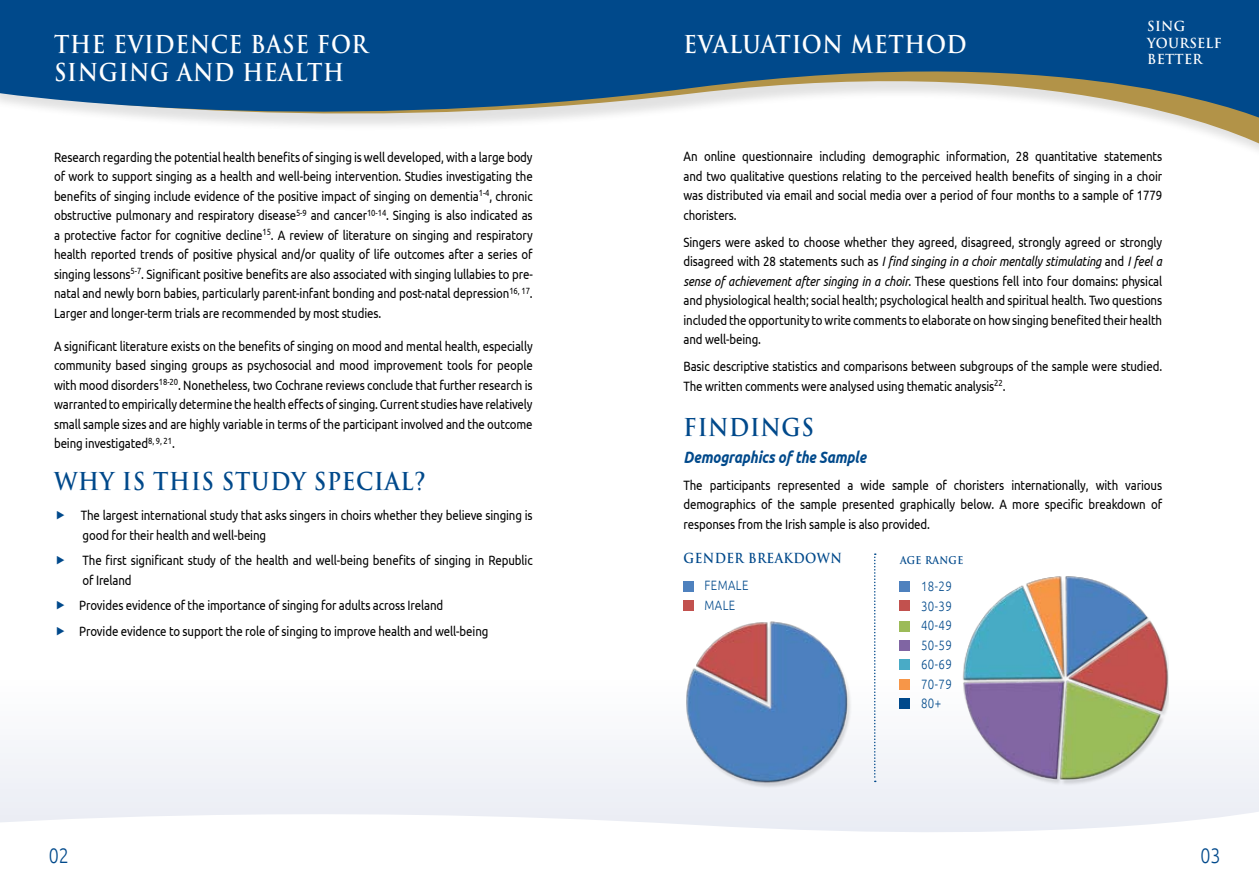
<style>
.page{position:relative;width:1259px;height:893px;background:#fff}
.page>*{position:absolute;margin:0;border:0;box-sizing:border-box;transform-origin:0 0}
.t1{font:700 24px/28.5px "Trajan";letter-spacing:.035em;color:#fff;scale:.9 1}
.t2{font:700 24px "Trajan";letter-spacing:.035em;color:#00498b;scale:.9 1}
.t3{font:300 21px "Ubuntu";color:#00498b;scale:.85 1}
.t4{font:italic 700 16.5px "Ubuntu";letter-spacing:-.01em;color:#00498b;scale:.85 1}
.t5{font:13.5px/19.5px "Ubuntu";letter-spacing:-.01em;color:#000;text-align:justify;scale:.85 1}
.t6{font:300 13.5px/19.5px "Ubuntu";letter-spacing:.04em;color:#00498b;scale:.85 1}
.t7{font:700 13.5px/16.5px "Trajan";letter-spacing:.02em;color:#fff;scale:.96 1}
.t8{font:700 13.5px "Trajan";letter-spacing:.035em;color:#00498b;scale:.9 1}
.t9{font:700 10.5px "Trajan";letter-spacing:.035em;color:#00498b;scale:.9 1}
.s1{font-style:italic}
</style>
<div class="page">
<div style="left:0;top:675px;width:1259px;height:218px;background:linear-gradient(to right,#f8f9fb,#fafbfd)"></div>
<svg style="left:0;top:0;width:1259px;height:139px;fill:#00498b"></svg>
<svg style="left:0;top:815px;width:1230px;height:17px"></svg>
<img style="left:682px;top:600px;width:190px;height:218px">
<div style="left:683px;top:581px;width:10px;height:10px;background:#4e81be"></div>
<div style="left:683px;top:600px;width:10px;height:10px;background:#c2514e"></div>
<img style="left:963px;top:576px;width:206px;height:209px">
<div style="left:900px;top:582px;width:10px;height:10px;background:#4e81be"></div>
<div style="left:900px;top:601px;width:10px;height:10px;background:#c2514e"></div>
<div style="left:900px;top:621px;width:10px;height:10px;background:#9cbb58"></div>
<div style="left:900px;top:640px;width:10px;height:10px;background:#8065a3"></div>
<div style="left:900px;top:659px;width:10px;height:10px;background:#49abc6"></div>
<div style="left:900px;top:680px;width:10px;height:10px;background:#f79648"></div>
<div style="left:900px;top:699px;width:10px;height:10px;background:#00498b"></div>
<svg style="left:874px;top:553px;width:1px;height:229px"></svg>
<h1 class="t1" style="left:54px;top:30px;width:350px">THE EVIDENCE BASE FOR<br>SINGING AND HEALTH</h1>
<p class="t5" style="left:54px;top:147px;width:565px">Research regarding the potential health benefits of singing is well developed, with a large body of work to support singing as a health and well-being intervention. Studies investigating the benefits of singing include evidence of the positive impact of singing on dementia<sup>1-4</sup>, chronic obstructive pulmonary and respiratory disease<sup>5-9</sup> and cancer<sup>10-14</sup>. Singing is also indicated as a protective factor for cognitive decline<sup>15</sup>. A review of literature on singing and respiratory health reported trends of positive physical and/or quality of life outcomes after a series of singing lessons<sup>5-7</sup>. Significant positive benefits are also associated with singing lullabies to pre&shy;natal and newly born babies, particularly parent-infant bonding and post-natal depression<sup>16,</sup> <sup>17</sup>.<br>Larger and longer-term trials are recommended by most studies.</p>
<p class="t5" style="left:54px;top:336px;width:565px">A significant literature exists on the benefits of singing on mood and mental health, especially community based singing groups as psychosocial and mood improvement tools for people with mood disorders<sup>18-20</sup>. Nonetheless, two Cochrane reviews conclude that further research is warranted to empirically determine the health effects of singing. Current studies have relatively small sample sizes and are highly variable in terms of the participant involved and the outcome being investigated<sup>8,</sup> <sup>9,</sup> <sup>21</sup>.</p>
<h1 class="t2" style="left:54px;top:467px;width:415px">WHY IS THIS STUDY SPECIAL?</h1>
<p class="t5" style="left:81px;top:505px;width:533px">The largest international study that asks singers in choirs whether they believe singing is good for their health and well-being</p>
<p class="t5" style="left:82px;top:550px;width:531px">The first significant study of the health and well-being benefits of singing in Republic of Ireland</p>
<p class="t5" style="left:79px;top:592px;width:483px;line-height:25.5px">Provides evidence of the importance of singing for adults across Ireland<br>Provide evidence to support the role of singing to improve health and well-being</p>
<h2 class="t3" style="left:49px;top:842px;width:25px">02</h2>
<h1 class="t1" style="left:683px;top:30px;width:316px">EVALUATION METHOD</h1>
<p class="t7" style="left:1147px;top:18px;width:79px">SING<br>YOURSELF<br>BETTER</p>
<p class="t5" style="left:683px;top:146px;width:565px">An online questionnaire including demographic information, 28 quantitative statements and two qualitative questions relating to the perceived health benefits of singing in a choir was distributed via email and social media over a period of four months to a sample of 1779 choristers.</p>
<p class="t5" style="left:683px;top:232px;width:565px">Singers were asked to choose whether they agreed, disagreed, strongly agreed or strongly disagreed with 28 statements such as <span class="s1">I find singing in a choir mentally stimulating</span> and <span class="s1">I feel a sense of achievement after singing in a choir</span>. These questions fell into four domains: physical and physiological health; social health; psychological health and spiritual health. Two questions included the opportunity to write comments to elaborate on how singing benefited their health and well-being.</p>
<p class="t5" style="left:683px;top:356px;width:564px">Basic descriptive statistics and comparisons between subgroups of the sample were studied.<br>The written comments were analysed using thematic analysis<sup>22</sup>.</p>
<h1 class="t2" style="left:683px;top:412px;width:146px">FINDINGS</h1>
<p class="t4" style="left:683px;top:447px;width:216px">Demographics of the Sample</p>
<p class="t5" style="left:683px;top:475px;width:564px">The participants represented a wide sample of choristers internationally, with various demographics of the sample presented graphically below. A more specific breakdown of responses from the Irish sample is also provided.</p>
<p class="t8" style="left:683px;top:550px;width:177px">GENDER BREAKDOWN</p>
<p class="t6" style="left:704px;top:576px;width:53px">FEMALE<br>MALE</p>
<p class="t9" style="left:900px;top:554px;width:72px">AGE RANGE</p>
<p class="t6" style="left:921px;top:576px;width:38px;text-align:justify">18-29<br>30-39<br>40-49<br>50-59<br>60-69<br>70-79<br>80+</p>
<h2 class="t3" style="left:1200px;top:842px;width:25px">03</h2>
</div>
